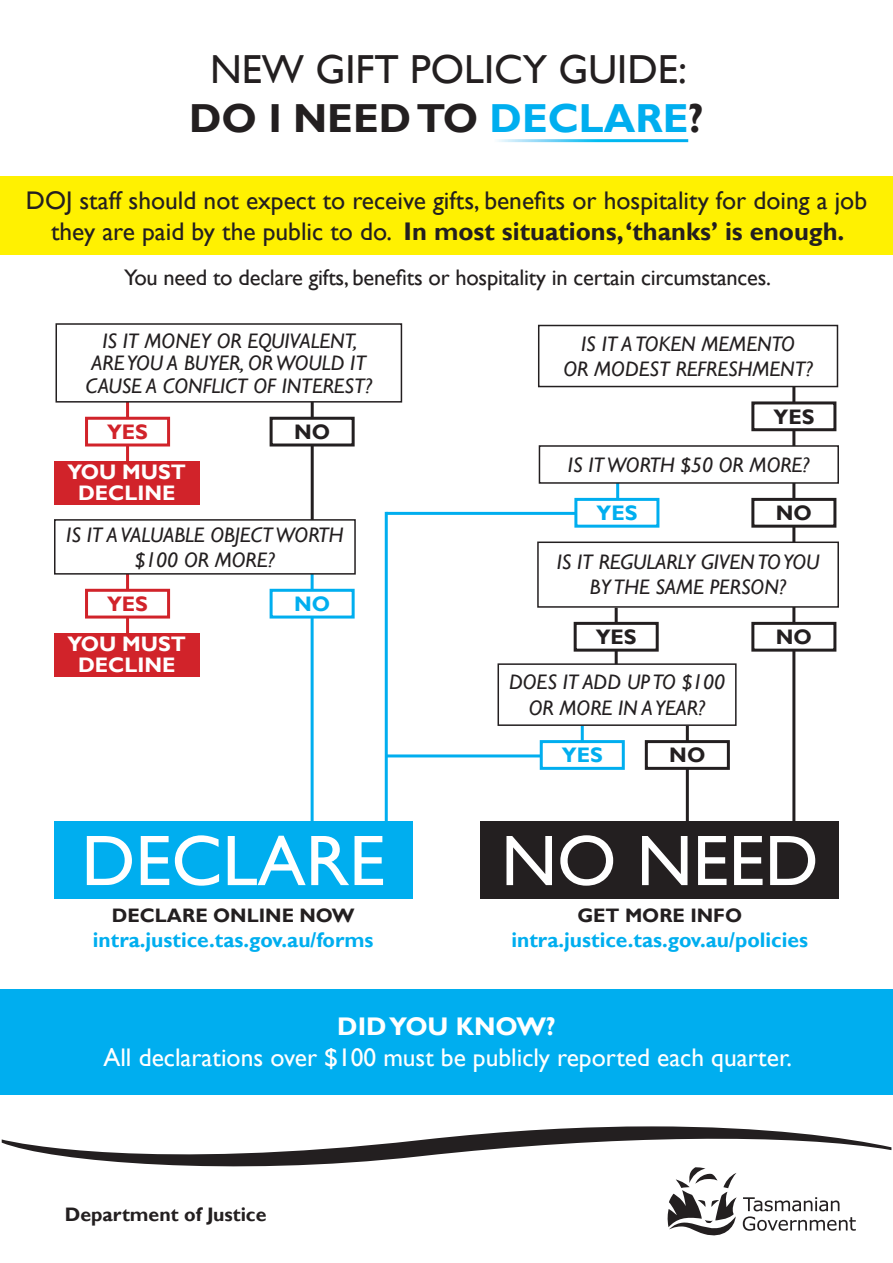
<style>
.page{position:relative;width:893px;height:1263px;background:#fff}
.page>*{position:absolute;margin:0;border:0;box-sizing:border-box;transform-origin:0 0}
.t1{font:72px "Gill Sans";color:#fff}
.t2{font:40.5px "Gill Sans";color:#231f20}
.t3{font:700 40.5px "Gill Sans";color:#231f20}
.t4{font:25.5px/30.6px "Gill Sans";color:#231f20;text-align:center}
.t5{font:25.5px "Gill Sans";color:#fff}
.t6{font:700 25.5px "Gill Sans";color:#fff}
.t7{font:22.5px "Gill Sans";letter-spacing:-.01em;color:#231f20}
.t8{font:italic 21px "Gill Sans";color:#231f20}
.t9{font:700 21px "Gill Sans";color:#00aeef}
.t10{font:700 21px/21px "Gill Sans";color:#fff;text-align:center}
.t11{font:700 21px "Gill Sans";color:#231f20}
.t12{font:700 21px "Gill Sans";color:#d1232a}
.t13{font:700 19.5px "Gill Sans";color:#231f20}
.s1{color:#00aeef}
.s2{font-weight:700}
</style>
<div class="page">
<hr style="left:386px;top:512px;width:197px;height:3px;background:#00aeef">
<hr style="left:616px;top:464px;width:3px;height:49px;background:#00aeef">
<hr style="left:126px;top:361px;width:3px;height:108px;background:#d1232a">
<hr style="left:792px;top:373px;width:3px;height:487px;background:#231f20">
<hr style="left:686px;top:709px;width:3px;height:151px;background:#231f20">
<hr style="left:615px;top:608px;width:3px;height:107px;background:#231f20">
<hr style="left:311px;top:558px;width:3px;height:302px;background:#00aeef">
<hr style="left:386px;top:754px;width:162px;height:3px;background:#00aeef">
<hr style="left:581px;top:689px;width:3px;height:80px;background:#00aeef">
<hr style="left:311px;top:388px;width:3px;height:136px;background:#231f20">
<hr style="left:126px;top:561px;width:3px;height:108px;background:#d1232a">
<hr style="left:385px;top:512px;width:3px;height:358px;background:#00aeef">
<div style="left:0;top:176px;width:893px;height:79px;background:#fff101"></div>
<div style="left:0;top:989px;width:893px;height:105px;background:#00aeef"></div>
<div style="left:54px;top:821px;width:358px;height:78px;background:#00aeef"></div>
<div style="left:480px;top:821px;width:359px;height:78px;background:#231f20"></div>
<div style="left:539px;top:325px;width:298px;height:61px;background:#fff"></div>
<div style="left:538px;top:325px;width:300px;height:62px;border:2px solid #231f20"></div>
<div style="left:55px;top:520px;width:300px;height:54px;background:#fff"></div>
<div style="left:54px;top:519px;width:302px;height:56px;border:2px solid #231f20"></div>
<div style="left:539px;top:446px;width:299px;height:37px;background:#fff"></div>
<div style="left:539px;top:445px;width:300px;height:39px;border:2px solid #231f20"></div>
<div style="left:56px;top:324px;width:345px;height:78px;background:#fff"></div>
<div style="left:56px;top:323px;width:346px;height:80px;border:2px solid #231f20"></div>
<div style="left:498px;top:664px;width:238px;height:61px;background:#fff"></div>
<div style="left:497px;top:663px;width:240px;height:63px;border:2px solid #231f20"></div>
<div style="left:538px;top:542px;width:300px;height:65px;background:#fff"></div>
<div style="left:537px;top:541px;width:302px;height:67px;border:2px solid #231f20"></div>
<div style="left:271px;top:418px;width:82px;height:27px;background:#fff"></div>
<div style="left:270px;top:417px;width:85px;height:29px;border:3px solid #231f20"></div>
<div style="left:576px;top:499px;width:82px;height:27px;background:#fff"></div>
<div style="left:574px;top:498px;width:85px;height:30px;border:3px solid #00aeef"></div>
<div style="left:541px;top:742px;width:82px;height:26px;background:#fff"></div>
<div style="left:540px;top:740px;width:85px;height:30px;border:3px solid #00aeef"></div>
<div style="left:87px;top:590px;width:82px;height:27px;background:#fff"></div>
<div style="left:85px;top:589px;width:85px;height:29px;border:3px solid #d1232a"></div>
<div style="left:54px;top:633px;width:146px;height:43px;background:#d1232a"></div>
<div style="left:753px;top:403px;width:82px;height:27px;background:#fff"></div>
<div style="left:751px;top:401px;width:85px;height:30px;border:3px solid #231f20"></div>
<div style="left:753px;top:499px;width:82px;height:27px;background:#fff"></div>
<div style="left:751px;top:498px;width:85px;height:30px;border:3px solid #231f20"></div>
<div style="left:271px;top:590px;width:82px;height:27px;background:#fff"></div>
<div style="left:270px;top:589px;width:85px;height:29px;border:3px solid #00aeef"></div>
<div style="left:753px;top:623px;width:82px;height:27px;background:#fff"></div>
<div style="left:751px;top:622px;width:85px;height:30px;border:3px solid #231f20"></div>
<div style="left:646px;top:742px;width:82px;height:26px;background:#fff"></div>
<div style="left:645px;top:740px;width:85px;height:30px;border:3px solid #231f20"></div>
<div style="left:575px;top:623px;width:82px;height:27px;background:#fff"></div>
<div style="left:574px;top:622px;width:85px;height:30px;border:3px solid #231f20"></div>
<svg style="left:2px;top:1126px;width:889px;height:41px"></svg>
<svg style="left:668px;top:1167px;width:69px;height:68px"></svg>
<svg style="left:743px;top:1197px;width:113px;height:34px"></svg>
<div style="left:87px;top:418px;width:82px;height:27px;background:#fff"></div>
<div style="left:85px;top:417px;width:85px;height:29px;border:3px solid #d1232a"></div>
<div style="left:54px;top:461px;width:146px;height:43px;background:#d1232a"></div>
<p class="t2" style="left:210px;top:46px;width:478px">NEW GIFT POLICY GUIDE:</p>
<p class="t3" style="left:189px;top:94px;width:516px">DO I NEED TO <span class="s1">DECLARE</span>?</p>
<p class="t4" style="left:26px;top:186px;width:843px">DOJ staff should not expect to receive gifts, benefits or hospitality for doing a job they are paid by the public to do. <span class="s2">In most situations, ‘thanks’ is enough.</span></p>
<p class="t7" style="left:124px;top:264px;width:648px">You need to declare gifts, benefits or hospitality in certain circumstances.</p>
<p class="t8" style="left:102px;top:328px;width:256px">IS IT MONEY OR EQUIVALENT,</p>
<p class="t8" style="left:92px;top:351px;width:276px">ARE YOU A BUYER, OR WOULD IT</p>
<p class="t8" style="left:85px;top:373px;width:288px">CAUSE A CONFLICT OF INTEREST?</p>
<p class="t12" style="left:107px;top:419px;width:42px">YES</p>
<p class="t10" style="left:68px;top:462px;width:120px">YOU MUST<br>DECLINE</p>
<p class="t11" style="left:294px;top:419px;width:38px">NO</p>
<p class="t8" style="left:66px;top:522px;width:279px">IS IT A VALUABLE OBJECT WORTH</p>
<p class="t8" style="left:135px;top:547px;width:142px">$100 OR MORE?</p>
<p class="t12" style="left:107px;top:591px;width:42px">YES</p>
<p class="t10" style="left:68px;top:634px;width:120px">YOU MUST<br>DECLINE</p>
<p class="t9" style="left:294px;top:591px;width:38px">NO</p>
<p class="t8" style="left:581px;top:331px;width:215px">IS IT A TOKEN MEMENTO</p>
<p class="t8" style="left:563px;top:356px;width:251px">OR MODEST REFRESHMENT?</p>
<p class="t11" style="left:773px;top:404px;width:42px">YES</p>
<p class="t8" style="left:568px;top:452px;width:243px">IS IT WORTH $50 OR MORE?</p>
<p class="t9" style="left:596px;top:500px;width:42px">YES</p>
<p class="t11" style="left:776px;top:500px;width:38px">NO</p>
<p class="t8" style="left:557px;top:550px;width:264px">IS IT REGULARLY GIVEN TO YOU</p>
<p class="t8" style="left:590px;top:575px;width:198px">BY THE SAME PERSON?</p>
<p class="t11" style="left:596px;top:624px;width:42px">YES</p>
<p class="t8" style="left:509px;top:670px;width:217px">DOES IT ADD UP TO $100</p>
<p class="t8" style="left:529px;top:695px;width:178px">OR MORE IN A YEAR?</p>
<p class="t9" style="left:562px;top:742px;width:42px">YES</p>
<p class="t11" style="left:669px;top:742px;width:38px">NO</p>
<p class="t11" style="left:776px;top:624px;width:38px">NO</p>
<p class="t1" style="left:81px;top:819px;width:305px">DECLARE</p>
<p class="t1" style="left:501px;top:819px;width:319px">NO NEED</p>
<p class="t13" style="left:112px;top:903px;width:244px">DECLARE ONLINE NOW</p>
<p class="t9" style="left:93px;top:927px;width:282px">intra.justice.tas.gov.au/forms</p>
<p class="t13" style="left:577px;top:903px;width:166px">GET MORE INFO</p>
<p class="t9" style="left:511px;top:927px;width:298px">intra.justice.tas.gov.au/policies</p>
<p class="t6" style="left:337px;top:1011px;width:220px">DID YOU KNOW?</p>
<p class="t5" style="left:103px;top:1042px;width:690px">All declarations over $100 must be publicly reported each quarter.</p>
<p class="t13" style="left:65px;top:1202px;width:203px">Department of Justice</p>
</div>
